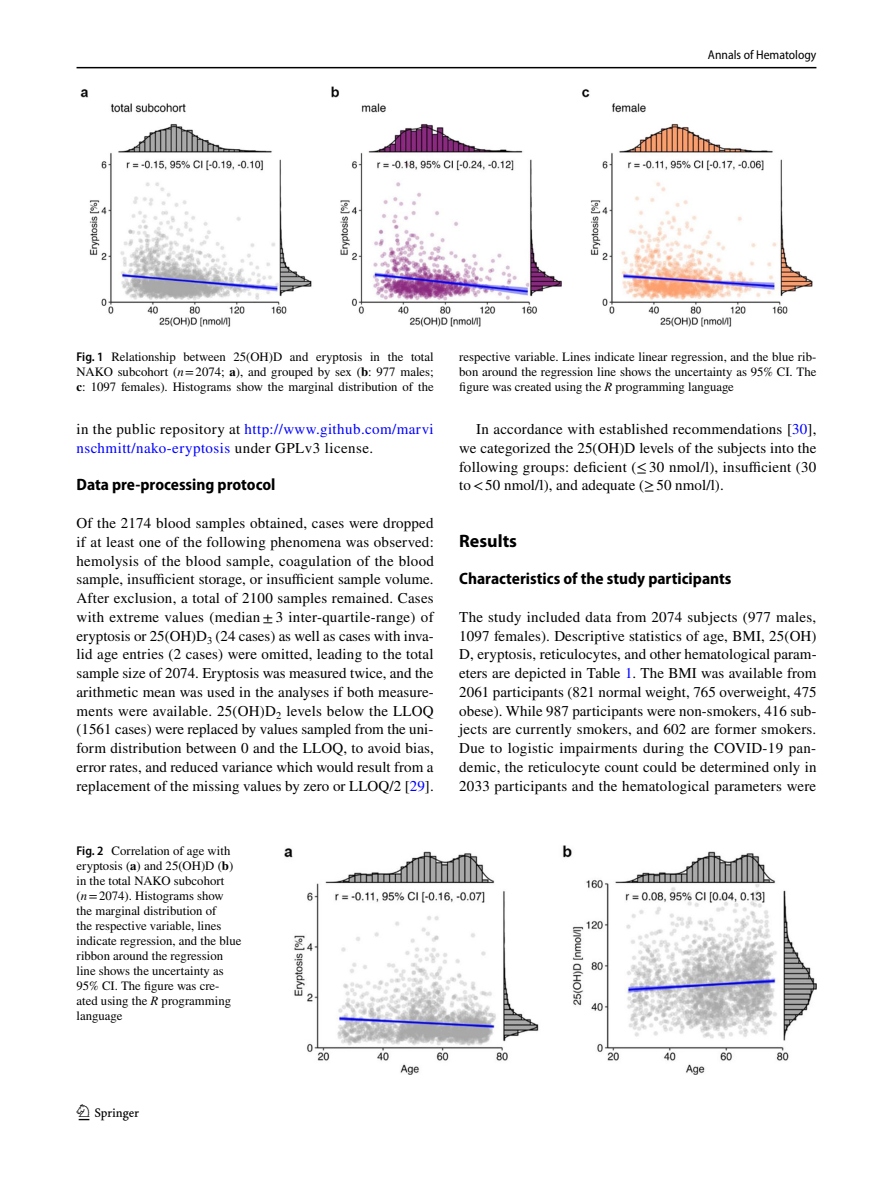
<style>
.page{position:relative;width:893px;height:1187px;background:#fff}
.page>*{position:absolute;margin:0;border:0;box-sizing:border-box;transform-origin:0 0}
.t1{font:22.5px "Springnew Regular 2";color:#000}
.t2{font:700 18px "Myriad Pro";color:#000}
.t3{font:700 semi-condensed 16.5px "Myriad Pro";color:#000}
.t4{font:15px/18.8px "STIX";letter-spacing:.01em;color:#000;text-align:justify}
.t5{font:15px/18.8px "STIX";letter-spacing:.03em;color:#00f}
.t6{font:12.75px/15px "STIX";color:#000;text-align:justify}
.t7{font:semi-condensed 12.75px "Myriad Pro";color:#000}
.s1{font-family:"Myriad Pro";font-weight:600;font-stretch:semi-condensed}
.s2{font-style:italic}
.s3{font-weight:700}
.s4{color:#000}
.s5{color:#00f}
</style>
<div class="page">
<hr style="left:77px;top:67px;width:739px;height:1px;background:#000">
<img style="left:81px;top:87px;width:731px;height:239px">
<img style="left:284px;top:845px;width:532px;height:228px">
<p class="t7" style="left:708px;top:48px;width:110px">Annals of Hematology</p>
<p class="t6" style="left:77px;top:350px;width:359px"><span class="s1">Fig. 1</span> Relationship between 25(OH)D and eryptosis in the total NAKO subcohort (<span class="s2">n</span>=2074; <span class="s3">a</span>), and grouped by sex (<span class="s3">b</span>: 977 males; <span class="s3">c</span>: 1097 females). Histograms show the marginal distribution of the</p>
<p class="t6" style="left:459px;top:350px;width:359px">respective variable. Lines indicate linear regression, and the blue rib&shy;bon around the regression line shows the uncertainty as 95% CI. The figure was created using the <span class="s2">R</span> programming language</p>
<p class="t5" style="left:77px;top:421px;width:359px"><span class="s4">in the public repository at</span> http://www.github.com/marvi nschmitt/nako-eryptosis <span class="s4">under GPLv3 license.</span></p>
<p class="t3" style="left:77px;top:475px;width:200px">Data pre‑processing protocol</p>
<p class="t4" style="left:77px;top:514px;width:359px">Of the 2174 blood samples obtained, cases were dropped if at least one of the following phenomena was observed: hemolysis of the blood sample, coagulation of the blood sample, insufficient storage, or insufficient sample volume.<br>After exclusion, a total of 2100 samples remained. Cases with extreme values (median±3 inter-quartile-range) of eryptosis or 25(OH)D<sub>3</sub> (24 cases) as well as cases with inva&shy;lid age entries (2 cases) were omitted, leading to the total sample size of 2074. Eryptosis was measured twice, and the arithmetic mean was used in the analyses if both measure&shy;ments were available. 25(OH)D<sub>2</sub> levels below the LLOQ (1561 cases) were replaced by values sampled from the uni&shy;form distribution between 0 and the LLOQ, to avoid bias, error rates, and reduced variance which would result from a replacement of the missing values by zero or LLOQ/2 [<span class="s5">29</span>].</p>
<p class="t6" style="left:77px;top:843px;width:166px;text-align:left"><span class="s1">Fig. 2</span> Correlation of age with eryptosis (<span class="s3">a</span>) and 25(OH)D (<span class="s3">b</span>) in the total NAKO subcohort (<span class="s2">n</span>=2074). Histograms show the marginal distribution of<br>the respective variable, lines indicate regression, and the blue ribbon around the regression line shows the uncertainty as<br>95% CI. The figure was cre&shy;ated using the <span class="s2">R</span> programming language</p>
<p class="t4" style="left:459px;top:421px;width:359px;text-indent:17px">In accordance with established recommendations [<span class="s5">30</span>], we categorized the 25(OH)D levels of the subjects into the following groups: deficient (≤30 nmol/l), insufficient (30 to&lt;50 nmol/l), and adequate (≥50 nmol/l).</p>
<p class="t2" style="left:459px;top:529px;width:59px">Results</p>
<p class="t3" style="left:459px;top:569px;width:274px">Characteristics of the study participants</p>
<p class="t4" style="left:459px;top:608px;width:359px">The study included data from 2074 subjects (977 males, 1097 females). Descriptive statistics of age, BMI, 25(OH)<br>D, eryptosis, reticulocytes, and other hematological param&shy;eters are depicted in Table <span class="s5">1</span>. The BMI was available from 2061 participants (821 normal weight, 765 overweight, 475 obese). While 987 participants were non-smokers, 416 sub&shy;jects are currently smokers, and 602 are former smokers.<br>Due to logistic impairments during the COVID-19 pan&shy;demic, the reticulocyte count could be determined only in 2033 participants and the hematological parameters were</p>
<h1 class="t1" style="left:79px;top:1104px;width:62px">1 3</h1>
</div>
